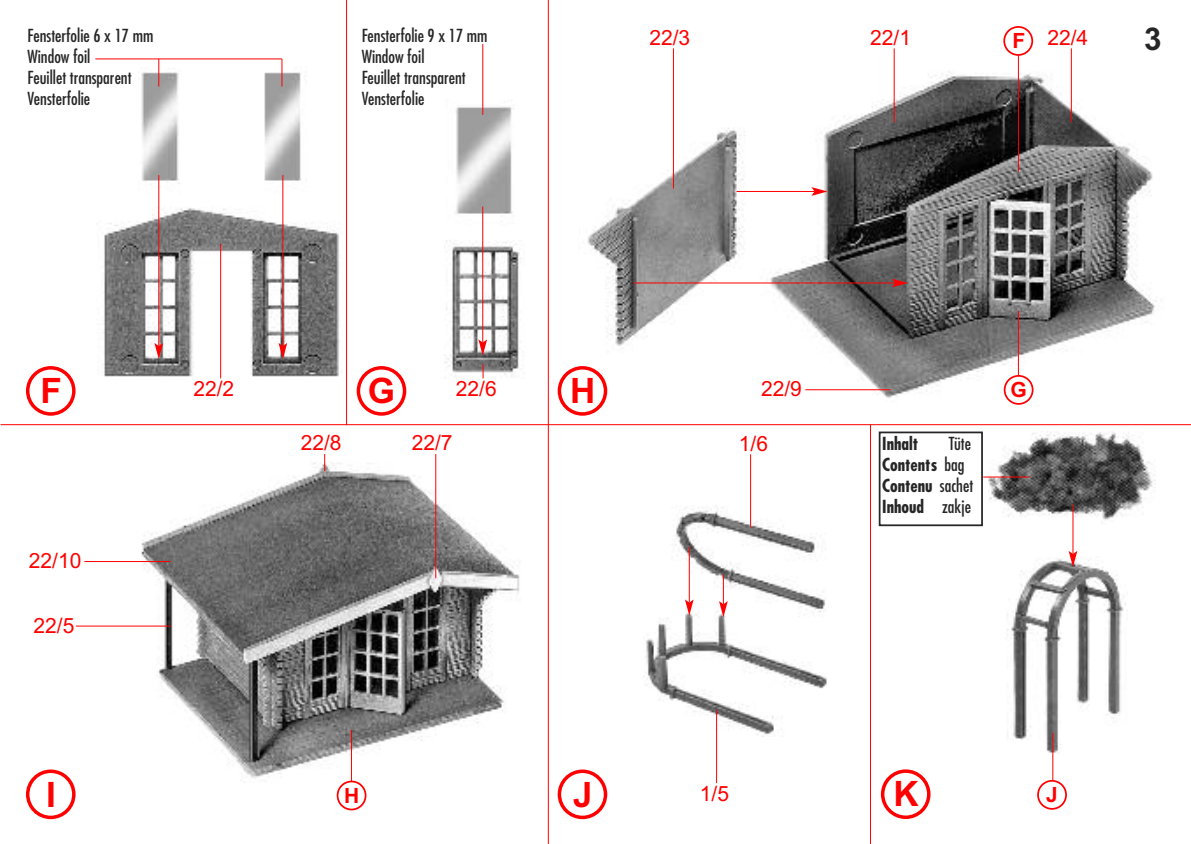
<style>
.page{position:relative;width:1191px;height:844px;background:#fff}
.page>*{position:absolute;margin:0;border:0;box-sizing:border-box;transform-origin:0 0}
.t1{font:700 35px "Arial";color:#f00}
.t2{font:700 31.5px "Arial";color:#272627}
.t3{font:21px "Arial";color:#f00}
.t4{font:700 21px "Arial";color:#f00}
.t5{font:condensed 17.5px/21px "Futura Std";color:#272627}
.t6{font:700 condensed 17.5px/21px "Futura Std";color:#272627}
.s1{font-weight:400}
</style>
<div class="page">
<hr style="left:548px;top:0;width:1px;height:843px;background:#f00">
<hr style="left:870px;top:424px;width:1px;height:419px;background:#f00">
<hr style="left:346px;top:0;width:1px;height:425px;background:#f00">
<hr style="left:1px;top:424px;width:1190px;height:1px;background:#f00">
<img style="left:104px;top:67px;width:236px;height:312px">
<img style="left:444px;top:100px;width:79px;height:278px">
<img style="left:587px;top:58px;width:575px;height:340px">
<img style="left:128px;top:461px;width:392px;height:318px">
<img style="left:643px;top:505px;width:184px;height:231px">
<img style="left:1007px;top:558px;width:119px;height:197px">
<svg style="left:26px;top:366px;width:50px;height:49px"></svg>
<svg style="left:357px;top:366px;width:49px;height:49px"></svg>
<svg style="left:557px;top:366px;width:50px;height:49px"></svg>
<svg style="left:26px;top:769px;width:50px;height:50px"></svg>
<svg style="left:557px;top:769px;width:50px;height:50px"></svg>
<svg style="left:881px;top:769px;width:49px;height:49px"></svg>
<svg style="left:1003px;top:26px;width:30px;height:30px"></svg>
<svg style="left:1003px;top:375px;width:30px;height:29px"></svg>
<svg style="left:337px;top:780px;width:29px;height:30px"></svg>
<svg style="left:1037px;top:779px;width:30px;height:30px"></svg>
<img style="left:988px;top:432px;width:167px;height:93px">
<div style="left:878px;top:431px;width:105px;height:95px;border:2px solid #272627"></div>
<hr style="left:673px;top:48px;width:1px;height:141px;background:#f00">
<svg style="left:324px;top:454px;width:1px;height:17px"></svg>
<hr style="left:435px;top:454px;width:1px;height:124px;background:#f00">
<hr style="left:76px;top:625px;width:94px;height:1px;background:#f00">
<hr style="left:84px;top:561px;width:86px;height:1px;background:#f00">
<hr style="left:351px;top:729px;width:1px;height:51px;background:#f00">
<hr style="left:893px;top:48px;width:1px;height:74px;background:#f00">
<hr style="left:1070px;top:48px;width:1px;height:74px;background:#f00">
<svg style="left:158px;top:59px;width:1px;height:27px"></svg>
<svg style="left:281px;top:59px;width:1px;height:27px"></svg>
<hr style="left:482px;top:44px;width:1px;height:71px;background:#f00">
<hr style="left:220px;top:244px;width:1px;height:134px;background:#f00">
<svg style="left:482px;top:364px;width:1px;height:14px"></svg>
<hr style="left:1018px;top:311px;width:1px;height:65px;background:#f00">
<hr style="left:1018px;top:55px;width:1px;height:117px;background:#f00">
<hr style="left:805px;top:389px;width:85px;height:1px;background:#f00">
<hr style="left:95px;top:58px;width:187px;height:1px;background:#f00">
<hr style="left:158px;top:175px;width:1px;height:171px;background:#f00">
<svg style="left:154px;top:343px;width:9px;height:16px"></svg>
<hr style="left:282px;top:175px;width:1px;height:171px;background:#f00">
<svg style="left:278px;top:343px;width:9px;height:16px"></svg>
<hr style="left:482px;top:206px;width:1px;height:136px;background:#f00">
<svg style="left:478px;top:339px;width:9px;height:16px"></svg>
<hr style="left:736px;top:191px;width:78px;height:1px;background:#f00">
<svg style="left:811px;top:187px;width:16px;height:9px"></svg>
<hr style="left:633px;top:282px;width:262px;height:1px;background:#f00">
<svg style="left:892px;top:278px;width:16px;height:9px"></svg>
<hr style="left:750px;top:454px;width:1px;height:73px;background:#f00">
<hr style="left:983px;top:476px;width:46px;height:1px;background:#f00">
<hr style="left:1052px;top:732px;width:1px;height:48px;background:#f00">
<hr style="left:716px;top:709px;width:1px;height:73px;background:#f00">
<hr style="left:723px;top:574px;width:1px;height:30px;background:#f00">
<svg style="left:719px;top:601px;width:9px;height:16px"></svg>
<hr style="left:1072px;top:504px;width:1px;height:49px;background:#f00">
<svg style="left:1068px;top:550px;width:9px;height:17px"></svg>
<hr style="left:689px;top:547px;width:1px;height:55px;background:#f00">
<svg style="left:685px;top:599px;width:8px;height:16px"></svg>
<p class="t5" style="left:27px;top:26px;width:127px">Fensterfolie 6 x 17 mm<br>Window foil<br>Feuillet transparent<br>Vensterfolie</p>
<p class="t5" style="left:362px;top:26px;width:127px">Fensterfolie 9 x 17 mm<br>Window foil<br>Feuillet transparent<br>Vensterfolie</p>
<p class="t3" style="left:649px;top:25px;width:42px">22/3</p>
<p class="t3" style="left:870px;top:25px;width:42px">22/1</p>
<p class="t3" style="left:1047px;top:25px;width:42px">22/4</p>
<p class="t4" style="left:1012px;top:28px;width:14px">F</p>
<h2 class="t2" style="left:1144px;top:20px;width:19px">3</h2>
<h1 class="t1" style="left:40px;top:370px;width:23px">F</h1>
<h1 class="t1" style="left:368px;top:370px;width:29px">G</h1>
<h1 class="t1" style="left:570px;top:370px;width:27px">H</h1>
<p class="t3" style="left:193px;top:376px;width:42px">22/2</p>
<p class="t3" style="left:456px;top:376px;width:42px">22/6</p>
<p class="t3" style="left:761px;top:376px;width:42px">22/9</p>
<p class="t3" style="left:739px;top:431px;width:31px">1/6</p>
<p class="t3" style="left:301px;top:430px;width:42px">22/8</p>
<p class="t3" style="left:412px;top:430px;width:42px">22/7</p>
<p class="t6" style="left:882px;top:434px;width:37px">Inhalt</p>
<p class="t6" style="left:882px;top:434px;width:92px;text-indent:67px"><span class="s1">Tüte<br></span>Contents <span class="s1">bag<br></span>Contenu <span class="s1">sachet<br></span>Inhoud <span class="s1">zakje</span></p>
<p class="t4" style="left:1010px;top:377px;width:18px">G</p>
<p class="t3" style="left:29px;top:548px;width:54px">22/10</p>
<p class="t3" style="left:34px;top:613px;width:42px">22/5</p>
<h1 class="t1" style="left:46px;top:773px;width:11px">I</h1>
<h1 class="t1" style="left:573px;top:773px;width:21px">J</h1>
<h1 class="t1" style="left:893px;top:773px;width:27px">K</h1>
<p class="t3" style="left:700px;top:781px;width:31px">1/5</p>
<p class="t4" style="left:344px;top:782px;width:17px">H</p>
<p class="t4" style="left:1046px;top:782px;width:13px">J</p>
</div>
